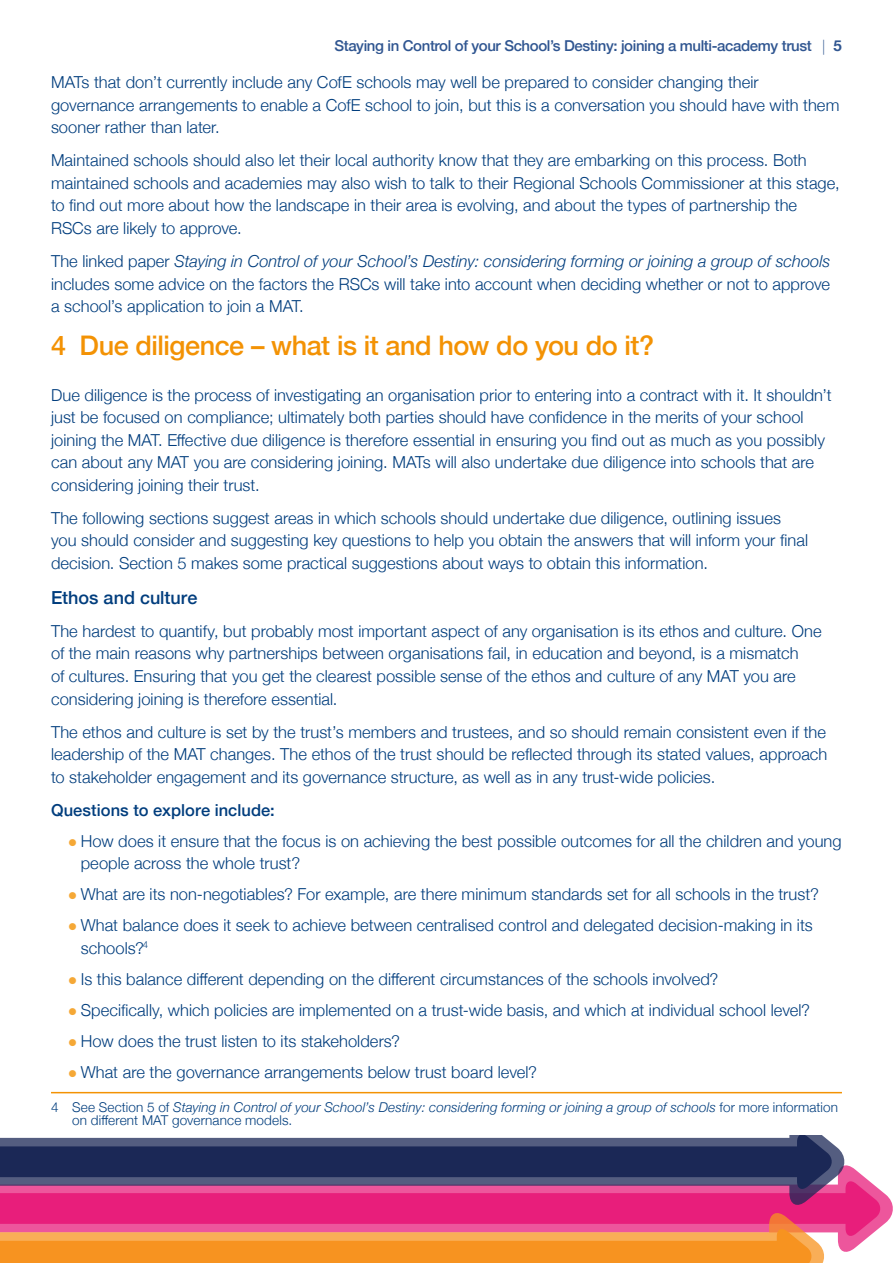
<style>
.page{position:relative;width:893px;height:1263px;background:#fff}
.page>*{position:absolute;margin:0;border:0;box-sizing:border-box;transform-origin:0 0}
.main_header{font:500 27px "Helvetica Neue";letter-spacing:-.015em;color:#f39204}
.sub_heading{font:500 18px "Helvetica Neue";color:#013d7d}
.main_text_NO_INDENT{font:300 16.5px/22.5px "Helvetica Neue";letter-spacing:.005em;color:#013d7d}
.main_text_NO_INDENT-2{font:500 16.5px "Helvetica Neue";letter-spacing:.005em;color:#013d7d}
.t1{font:500 15px "Helvetica Neue";letter-spacing:-.025em;color:#305691}
.footnote{font:italic 300 13.5px/13.5px "Helvetica Neue";letter-spacing:.01em;color:#013d7d}
.s1{font-family:"Myriad Pro";font-weight:300}
.s2{font-weight:700}
.s3{font-style:italic}
.s4{color:#f5a836}
.s5{font-style:normal}
</style>
<div class="page">
<svg style="left:0;top:1135px;width:882px;height:128px;background:#aa556b"></svg>
<hr style="left:51px;top:1092px;width:791px;height:1px;background:#f39204">
<p class="t1" style="left:334px;top:33px;width:509px">Staying in Control of your School’s Destiny: joining a multi-academy trust <span class="s1">|</span> <span class="s2">5</span></p>
<p class="main_text_NO_INDENT" style="left:51px;top:70px;width:790px">MATs that don’t currently include any CofE schools may well be prepared to consider changing their governance arrangements to enable a CofE school to join, but this is a conversation you should have with them sooner rather than later.</p>
<p class="main_text_NO_INDENT" style="left:51px;top:148px;width:790px">Maintained schools should also let their local authority know that they are embarking on this process. Both maintained schools and academies may also wish to talk to their Regional Schools Commissioner at this stage, to find out more about how the landscape in their area is evolving, and about the types of partnership the RSCs are likely to approve.</p>
<p class="main_text_NO_INDENT" style="left:51px;top:249px;width:781px;text-align:justify">The linked paper <span class="s3">Staying in Control of your School’s Destiny: considering forming or joining a group of schools </span>includes some advice on the factors the RSCs will take into account when deciding whether or not to approve a school’s application to join a MAT.</p>
<p class="main_header" style="left:51px;top:323px;width:605px">4 Due diligence – what is it and how do you do it?</p>
<p class="main_text_NO_INDENT" style="left:51px;top:383px;width:782px">Due diligence is the process of investigating an organisation prior to entering into a contract with it. It shouldn’t just be focused on compliance; ultimately both parties should have confidence in the merits of your school joining the MAT. Effective due diligence is therefore essential in ensuring you find out as much as you possibly can about any MAT you are considering joining. MATs will also undertake due diligence into schools that are considering joining their trust.</p>
<p class="main_text_NO_INDENT" style="left:51px;top:506px;width:758px">The following sections suggest areas in which schools should undertake due diligence, outlining issues you should consider and suggesting key questions to help you obtain the answers that will inform your final decision. Section 5 makes some practical suggestions about ways to obtain this information.</p>
<p class="sub_heading" style="left:51px;top:583px;width:148px">Ethos and culture</p>
<p class="main_text_NO_INDENT" style="left:51px;top:619px;width:772px">The hardest to quantify, but probably most important aspect of any organisation is its ethos and culture. One of the main reasons why partnerships between organisations fail, in education and beyond, is a mismatch<br>of cultures. Ensuring that you get the clearest possible sense of the ethos and culture of any MAT you are considering joining is therefore essential.</p>
<p class="main_text_NO_INDENT" style="left:51px;top:719px;width:778px;text-align:justify">The ethos and culture is set by the trust’s members and trustees, and so should remain consistent even if the leadership of the MAT changes. The ethos of the trust should be reflected through its stated values, approach to stakeholder engagement and its governance structure, as well as in any trust-wide policies.</p>
<p class="main_text_NO_INDENT-2" style="left:51px;top:797px;width:225px">Questions to explore include:</p>
<p class="main_text_NO_INDENT" style="left:81px;top:829px;width:762px;text-indent:-13px"><span class="s4">●</span> How does it ensure that the focus is on achieving the best possible outcomes for all the children and young people across the whole trust?</p>
<p class="main_text_NO_INDENT" style="left:68px;top:882px;width:753px"><span class="s4">●</span> What are its non-negotiables? For example, are there minimum standards set for all schools in the trust?</p>
<p class="main_text_NO_INDENT" style="left:81px;top:913px;width:733px;text-indent:-13px"><span class="s4">●</span> What balance does it seek to achieve between centralised control and delegated decision-making in its schools?<sup>4</sup></p>
<p class="main_text_NO_INDENT" style="left:68px;top:967px;width:652px"><span class="s4">●</span> Is this balance different depending on the different circumstances of the schools involved?</p>
<p class="main_text_NO_INDENT" style="left:68px;top:998px;width:744px"><span class="s4">●</span> Specifically, which policies are implemented on a trust-wide basis, and which at individual school level?</p>
<p class="main_text_NO_INDENT" style="left:68px;top:1029px;width:334px"><span class="s4">●</span> How does the trust listen to its stakeholders?</p>
<p class="main_text_NO_INDENT" style="left:68px;top:1060px;width:471px"><span class="s4">●</span> What are the governance arrangements below trust board level?</p>
<p class="footnote" style="left:72px;top:1099px;width:767px;text-indent:-21px"><span class="s5">4 See Section 5 of</span> Staying in Control of your School’s Destiny: considering forming or joining a group of schools <span class="s5">for more information on different MAT governance models.</span></p>
</div>
